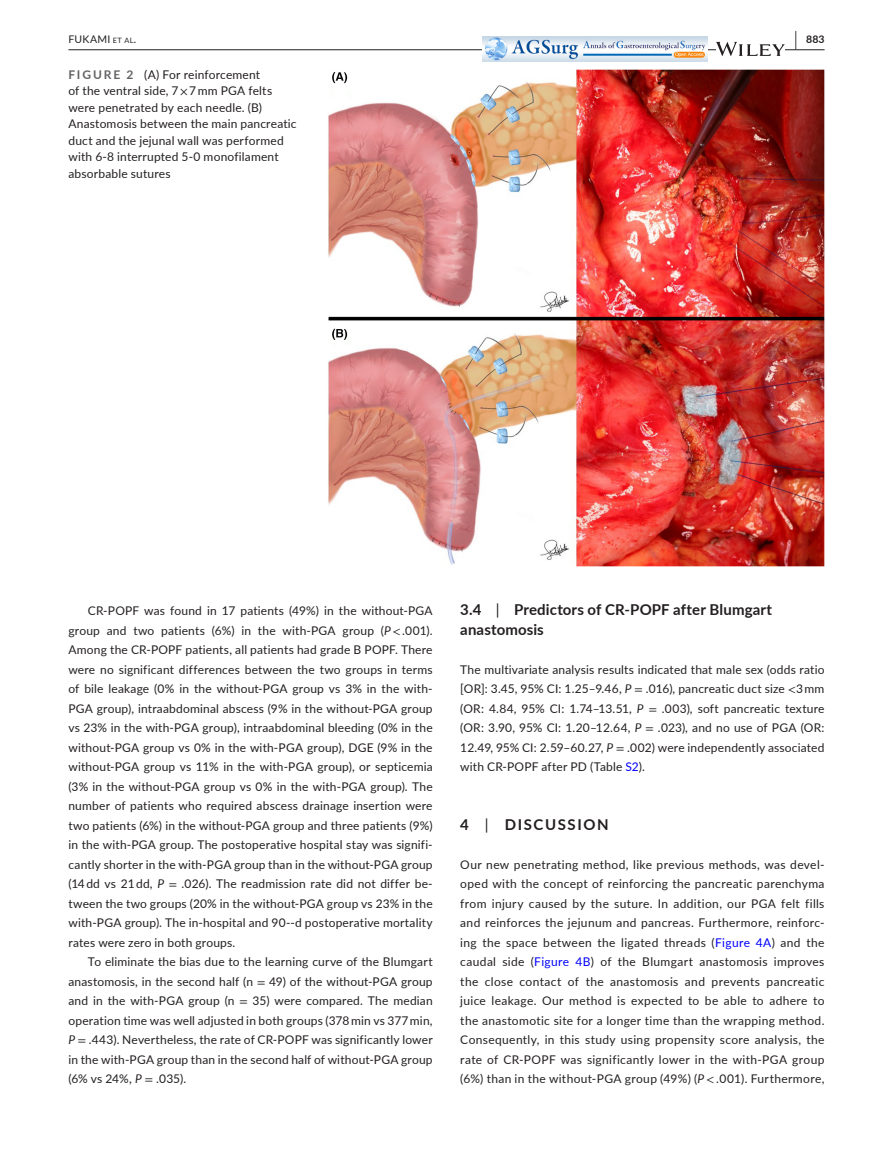
<style>
.page{position:relative;width:893px;height:1174px;background:#fff}
.page>*{position:absolute;margin:0;border:0;box-sizing:border-box;transform-origin:0 0}
.t1{font:700 15px/19.5px "Lato";letter-spacing:.01em;color:#231f20}
.t2{font:700 15px "Lato";letter-spacing:.11em;color:#231f20}
.t3{font:12px/19.5px "Lato";letter-spacing:.015em;color:#231f20;text-align:justify}
.t4{font:10.5px "Lato";letter-spacing:.02em;color:#231f20}
.t5{font:700 10.5px "Lato";color:#231f20}
.s1{font-size:7.35px}
.s2{font-size:19.5px}
.s3{font-weight:700;color:#636366}
.s4{font-family:"STIX"}
.s5{font-style:italic}
.s6{font-weight:400}
.s7{color:#00f}
</style>
<div class="page">
<hr style="left:68px;top:49px;width:756px;height:1px;background:#231f20">
<img style="left:482px;top:36px;width:226px;height:26px">
<svg style="left:716px;top:42px;width:69px;height:14px"></svg>
<img style="left:328px;top:69px;width:496px;height:497px">
<p class="t4" style="left:68px;top:31px;width:69px">FUKAMI <span class="s1">et al</span>.</p>
<p class="t5" style="left:795px;top:31px;width:31px"><span class="s2">|</span> 883</p>
<p class="t3" style="left:68px;top:66px;width:230px;line-height:16.5px;text-align:left"><span class="s3">FIGURE 2</span> (A) For reinforcement<br>of the ventral side, 7 <span class="s4">×</span> 7 mm PGA felts were penetrated by each needle. (B)<br>Anastomosis between the main pancreatic duct and the jejunal wall was performed with 6-8 interrupted 5-0 monofilament absorbable sutures</p>
<p class="t3" style="left:68px;top:600px;width:366px;text-indent:20px">CR-POPF was found in 17 patients (49%) in the without-PGA group and two patients (6%) in the with-PGA group (<span class="s5">P</span><span class="s4">&lt;</span> .001).<br>Among the CR-POPF patients, all patients had grade B POPF. There were no significant differences between the two groups in terms of bile leakage (0% in the without-PGA group vs 3% in the with-PGA group), intraabdominal abscess (9% in the without-PGA group vs 23% in the with-PGA group), intraabdominal bleeding (0% in the without-PGA group vs 0% in the with-PGA group), DGE (9% in the without-PGA group vs 11% in the with-PGA group), or septicemia (3% in the without-PGA group vs 0% in the with-PGA group). The number of patients who required abscess drainage insertion were two patients (6%) in the without-PGA group and three patients (9%) in the with-PGA group. The postoperative hospital stay was signifi&shy;cantly shorter in the with-PGA group than in the without-PGA group (14 dd vs 21 dd, <span class="s5">P</span> <span class="s4">=</span> .026). The readmission rate did not differ be&shy;tween the two groups (20% in the without-PGA group vs 23% in the with-PGA group). The in-hospital and 90--d postoperative mortality rates were zero in both groups.</p>
<p class="t3" style="left:68px;top:951px;width:366px;text-indent:20px">To eliminate the bias due to the learning curve of the Blumgart anastomosis, in the second half (n <span class="s4">=</span> 49) of the without-PGA group and in the with-PGA group (n <span class="s4">=</span> 35) were compared. The median operation time was well adjusted in both groups (378 min vs 377 min, <span class="s5">P</span> <span class="s4">=</span> .443). Nevertheless, the rate of CR-POPF was significantly lower in the with-PGA group than in the second half of without-PGA group (6% vs 24%, <span class="s5">P</span> <span class="s4">=</span> .035).</p>
<p class="t1" style="left:460px;top:599px;width:313px">3.4 <span class="s6">|</span> Predictors of CR-POPF after Blumgart anastomosis</p>
<p class="t3" style="left:460px;top:659px;width:366px">The multivariate analysis results indicated that male sex (odds ratio [OR]: 3.45, 95% CI: 1.25–9.46, <span class="s5">P</span> <span class="s4">=</span> .016), pancreatic duct size <span class="s4">&lt;</span>3 mm (OR: 4.84, 95% CI: 1.74–13.51, <span class="s5">P</span> <span class="s4">=</span> .003), soft pancreatic texture (OR: 3.90, 95% CI: 1.20–12.64, <span class="s5">P</span> <span class="s4">=</span> .023), and no use of PGA (OR:<br>12.49, 95% CI: 2.59–60.27, <span class="s5">P</span> <span class="s4">=</span> .002) were independently associated with CR-POPF after PD (Table <span class="s7">S2</span>).</p>
<p class="t2" style="left:460px;top:813px;width:150px">4 <span class="s6">|</span> DISCUSSION</p>
<p class="t3" style="left:460px;top:854px;width:366px">Our new penetrating method, like previous methods, was devel&shy;oped with the concept of reinforcing the pancreatic parenchyma from injury caused by the suture. In addition, our PGA felt fills and reinforces the jejunum and pancreas. Furthermore, reinforc&shy;ing the space between the ligated threads (<span class="s7">Figure 4A</span>) and the caudal side (<span class="s7">Figure 4B</span>) of the Blumgart anastomosis improves the close contact of the anastomosis and prevents pancreatic juice leakage. Our method is expected to be able to adhere to the anastomotic site for a longer time than the wrapping method.<br>Consequently, in this study using propensity score analysis, the rate of CR-POPF was significantly lower in the with-PGA group (6%) than in the without-PGA group (49%) (<span class="s5">P</span><span class="s4">&lt;</span> .001). Furthermore,</p>
</div>
